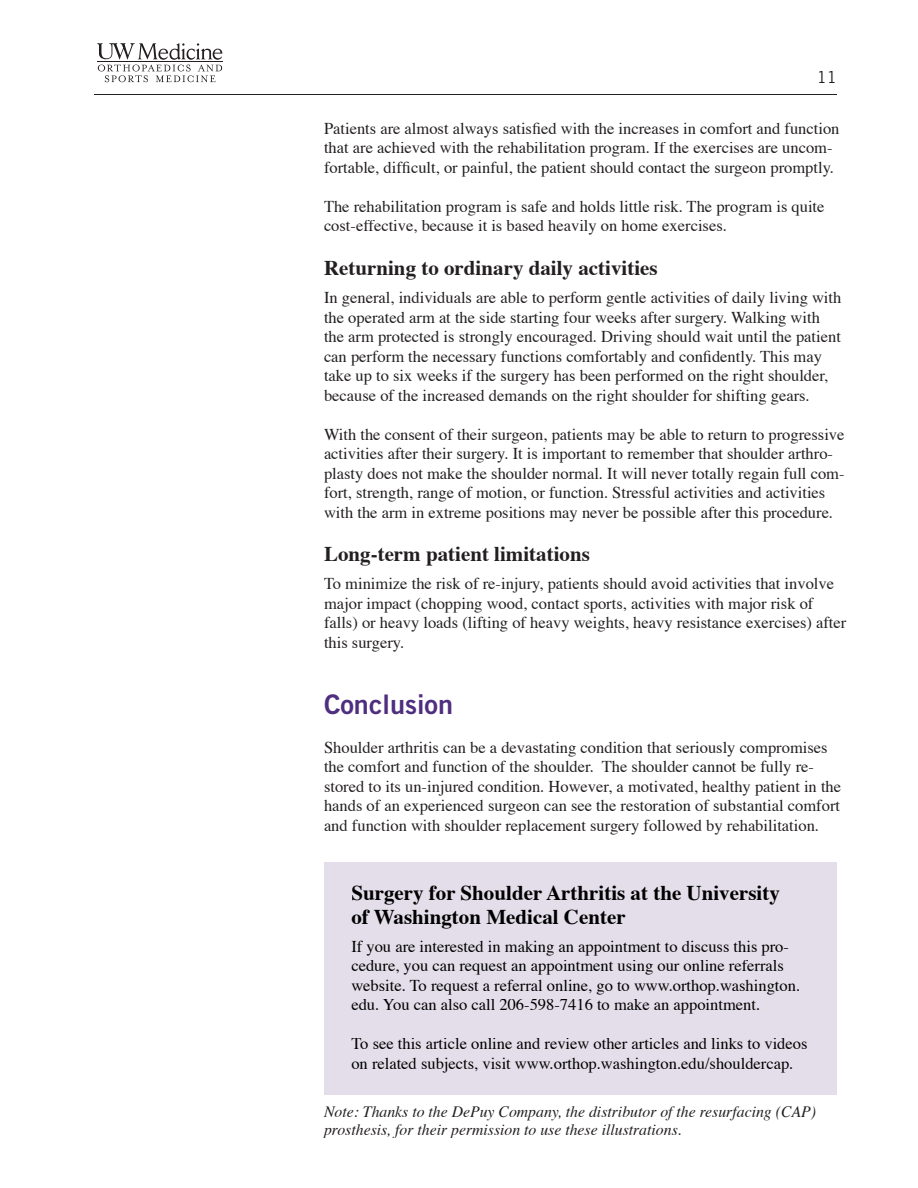
<style>
.page{position:relative;width:918px;height:1188px;background:#fff}
.page>*{position:absolute;margin:0;border:0;box-sizing:border-box;transform-origin:0 0}
.t1{font:27px "Trade Gothic Bold Two";color:#4f2e80}
.t2{font:700 21px/24px "Times";color:#000}
.t3{font:700 21px "Times";color:#231f20}
.t4{font:16.5px/19.5px "Times";color:#231f20}
.t5{font:16.5px/19.5px "Times";color:#000}
.t6{font:16.5px "Trade Gothic";color:#231f20}
.t7{font:italic 15.75px/17.2px "Times";color:#231f20}
</style>
<div class="page">
<svg style="left:97px;top:43px;width:125px;height:39px"></svg>
<hr style="left:94px;top:94px;width:743px;height:1px;background:#231f20">
<div style="left:324px;top:863px;width:513px;height:232px;background:#e3dee9"></div>
<p class="t6" style="left:817px;top:67px;width:22px">11</p>
<p class="t4" style="left:324px;top:120px;width:517px">Patients are almost always satisfied with the increases in comfort and function that are achieved with the rehabilitation program. If the exercises are uncom&shy;fortable, difficult, or painful, the patient should contact the surgeon promptly.</p>
<p class="t4" style="left:324px;top:198px;width:502px">The rehabilitation program is safe and holds little risk. The program is quite cost-effective, because it is based heavily on home exercises.</p>
<p class="t3" style="left:324px;top:254px;width:335px">Returning to ordinary daily activities</p>
<p class="t4" style="left:324px;top:289px;width:519px">In general, individuals are able to perform gentle activities of daily living with the operated arm at the side starting four weeks after surgery. Walking with the arm protected is strongly encouraged. Driving should wait until the patient can perform the necessary functions comfortably and confidently. This may take up to six weeks if the surgery has been performed on the right shoulder, because of the increased demands on the right shoulder for shifting gears.</p>
<p class="t4" style="left:324px;top:425px;width:522px">With the consent of their surgeon, patients may be able to return to progressive activities after their surgery. It is important to remember that shoulder arthro&shy;plasty does not make the shoulder normal. It will never totally regain full com&shy;fort, strength, range of motion, or function. Stressful activities and activities with the arm in extreme positions may never be possible after this procedure.</p>
<p class="t3" style="left:324px;top:540px;width:267px">Long-term patient limitations</p>
<p class="t4" style="left:324px;top:575px;width:524px">To minimize the risk of re-injury, patients should avoid activities that involve major impact (chopping wood, contact sports, activities with major risk of falls) or heavy loads (lifting of heavy weights, heavy resistance exercises) after this surgery.</p>
<h1 class="t1" style="left:324px;top:687px;width:131px">Conclusion</h1>
<p class="t4" style="left:324px;top:738px;width:519px">Shoulder arthritis can be a devastating condition that seriously compromises the comfort and function of the shoulder. The shoulder cannot be fully re&shy;stored to its un-injured condition. However, a motivated, healthy patient in the hands of an experienced surgeon can see the restoration of substantial comfort and function with shoulder replacement surgery followed by rehabilitation.</p>
<p class="t2" style="left:351px;top:882px;width:430px">Surgery for Shoulder Arthritis at the University of Washington Medical Center</p>
<p class="t5" style="left:351px;top:938px;width:450px">If you are interested in making an appointment to discuss this pro&shy;cedure, you can request an appointment using our online referrals website. To request a referral online, go to www.orthop.washington. edu. You can also call 206-598-7416 to make an appointment.</p>
<p class="t5" style="left:351px;top:1035px;width:458px">To see this article online and review other articles and links to videos on related subjects, visit www.orthop.washington.edu/shouldercap.</p>
<p class="t7" style="left:324px;top:1104px;width:493px">Note: Thanks to the DePuy Company, the distributor of the resurfacing (CAP) prosthesis, for their permission to use these illustrations.</p>
</div>
